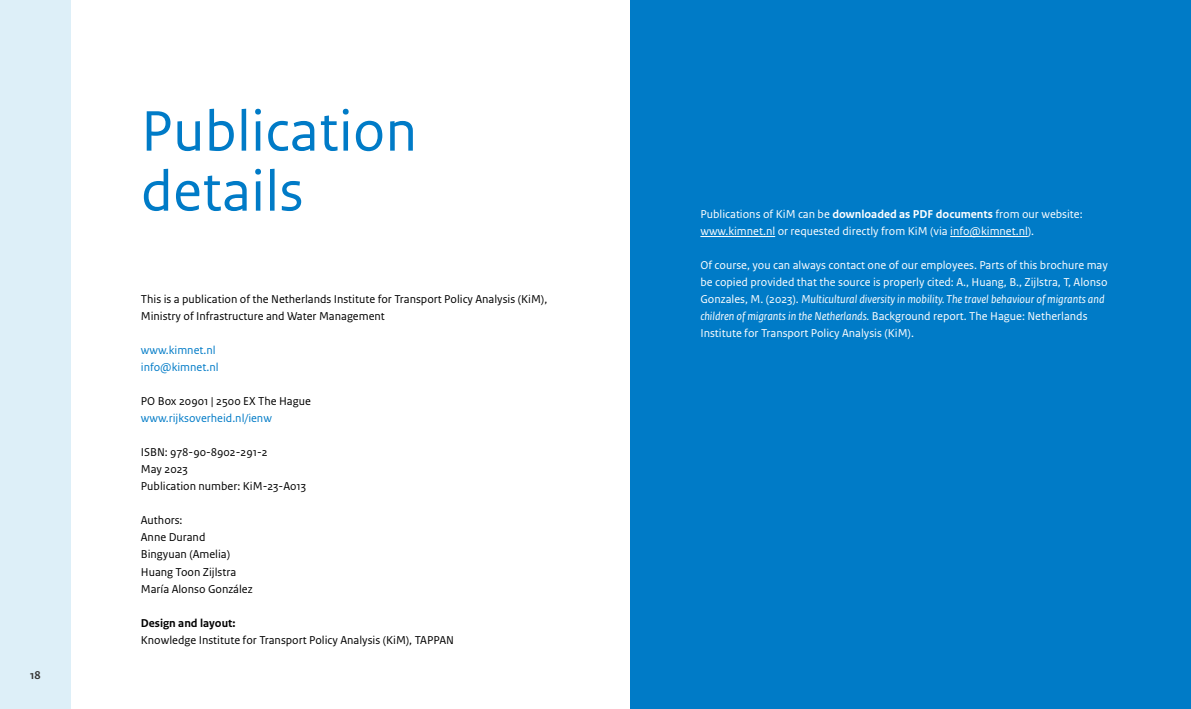
<style>
.page{position:relative;width:1191px;height:709px;background:#fff}
.page>*{position:absolute;margin:0;border:0;box-sizing:border-box;transform-origin:0 0}
.t1{font:60px/60px "Rijksoverheid Sans Text";color:#007bc7}
.t2{font:12px/17px "Rijksoverheid Sans Text";color:#fff}
.t3{font:12px/17px "Rijksoverheid Sans Text";color:#000}
.t4{font:12px/17px "Rijksoverheid Sans Text";color:#007bc7}
.t5{font:700 12px "Rijksoverheid Sans Text";color:#000}
.t6{font:700 12px "Rijksoverheid Sans Heading";color:#333}
.s1{font-weight:700}
.s2{font-style:italic}
</style>
<div class="page">
<div style="left:0;top:0;width:70px;height:709px;background:#ddeff8"></div>
<div style="left:630px;top:0;width:561px;height:708px;background:#007bc7"></div>
<hr style="left:700px;top:236px;width:75px;height:1px;background:#fff">
<hr style="left:950px;top:236px;width:78px;height:1px;background:#fff">
<p class="t6" style="left:30px;top:668px;width:12px">18</p>
<h1 class="t1" style="left:141px;top:102px;width:278px">Publication details</h1>
<p class="t3" style="left:141px;top:291px;width:408px">This is a publication of the Netherlands Institute for Transport Policy Analysis (KiM),<br>Ministry of Infrastructure and Water Management</p>
<p class="t4" style="left:141px;top:342px;width:79px">www.kimnet.nl info@kimnet.nl</p>
<p class="t3" style="left:141px;top:393px;width:171px">PO Box 20901 | 2500 EX The Hague</p>
<p class="t4" style="left:141px;top:410px;width:133px">www.rijksoverheid.nl/ienw</p>
<p class="t3" style="left:141px;top:444px;width:167px">ISBN: 978-90-8902-291-2<br>May 2023<br>Publication number: KiM-23-A013</p>
<p class="t3" style="left:141px;top:512px;width:113px">Authors:<br>Anne Durand<br>Bingyuan (Amelia)<br>Huang Toon Zijlstra<br>María Alonso González</p>
<h2 class="t5" style="left:141px;top:616px;width:96px">Design and layout:</h2>
<p class="t3" style="left:141px;top:631px;width:315px">Knowledge Institute for Transport Policy Analysis (KiM), TAPPAN</p>
<p class="t2" style="left:700px;top:206px;width:384px">Publications of KiM can be <span class="s1">downloaded as PDF documents</span> from our website: www.kimnet.nl or requested directly from KiM (via info@kimnet.nl).</p>
<p class="t2" style="left:700px;top:257px;width:409px">Of course, you can always contact one of our employees. Parts of this brochure may be copied provided that the source is properly cited: A., Huang, B., Zijlstra, T, Alonso Gonzales, M. (2023). <span class="s2">Multicultural diversity in mobility. The travel behaviour of migrants and children of migrants in the Netherlands.</span> Background report. The Hague: Netherlands Institute for Transport Policy Analysis (KiM).</p>
</div>
